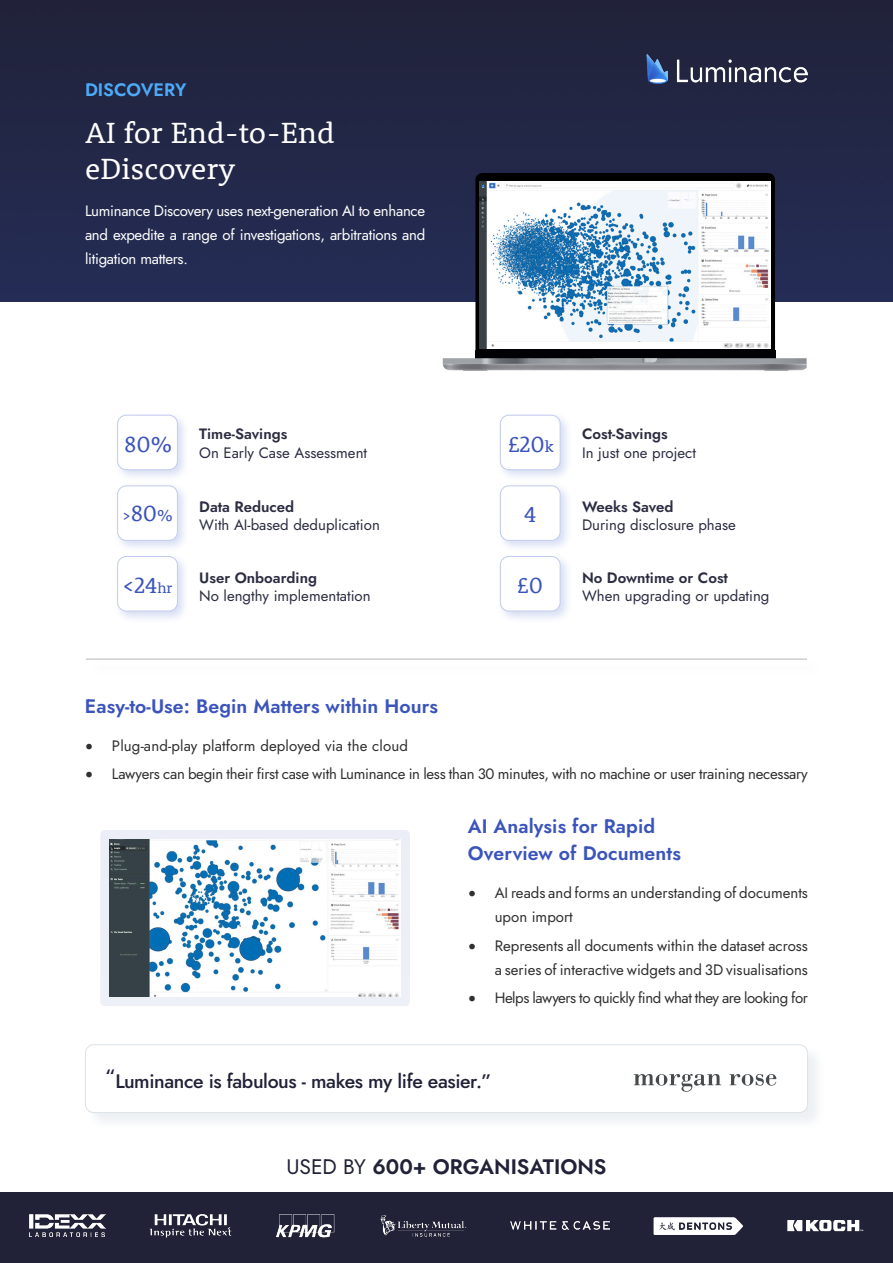
<style>
.page{position:relative;width:893px;height:1263px;background:#fff}
.page>*{position:absolute;margin:0;border:0;box-sizing:border-box;transform-origin:0 0}
.t1{font:30px "Rooney";color:#fff}
.t2{font:22.5px "Rooney";color:#3b54bc}
.t3{font:600 21px "Jost";color:#212238}
.t4{font:600 19.5px "Jost";letter-spacing:.005em;color:#3b54bc}
.quotes{font:500 19.5px "Jost";letter-spacing:-.02em;color:#212238}
.t5{font:600 18px "Jost";color:#4cabf8}
.t6{font:16.5px "Rooney";color:#3b54bc}
.Body{font:15px/24px "Jost";color:#312f30}
.t7{font:15px "Jost";color:#2c2d42}
.Body-2{font:15px/24px "Jost";letter-spacing:-.02em;color:#fff;text-align:justify}
.Body-3{font:15px "Jost";letter-spacing:-.02em;color:#312f30}
.t8{font:600 15px "Jost";color:#2c2d42}
.Body-4{font:15px "Jost";letter-spacing:-.03em;color:#312f30}
.s1{font-size:16.5px}
.s2{font-size:22.5px}
.s3{font-size:15px}
.s4{font-family:"Lato"}
.s5{font-weight:400}
</style>
<div class="page">
<div style="left:100px;top:905px;width:310px;height:101px;background:#eef0f7"></div>
<div style="left:100px;top:830px;width:310px;height:75px;background:#eceef7"></div>
<img style="left:0;top:0;width:893px;height:302px">
<hr style="left:86px;top:658px;width:721px;height:2px;background:#bcbdc3">
<img style="left:646px;top:54px;width:162px;height:29px">
<div style="left:113px;top:411px;width:77px;height:72px;background:#3355c4;opacity:.2"></div>
<div style="left:118px;top:415px;width:59px;height:55px;background:#fff;border-radius:9px"></div>
<div style="left:117px;top:415px;width:61px;height:55px;border:1px solid #c2cced;border-radius:9px"></div>
<div style="left:496px;top:411px;width:77px;height:72px;background:#3355c4;opacity:.2"></div>
<div style="left:500px;top:415px;width:60px;height:55px;background:#fff;border-radius:9px"></div>
<div style="left:500px;top:415px;width:60px;height:55px;border:1px solid #c2cced;border-radius:9px"></div>
<div style="left:113px;top:481px;width:77px;height:72px;background:#3355c4;opacity:.2"></div>
<div style="left:118px;top:486px;width:59px;height:54px;background:#fff;border-radius:9px"></div>
<div style="left:117px;top:485px;width:61px;height:56px;border:1px solid #c2cced;border-radius:9px"></div>
<div style="left:496px;top:481px;width:77px;height:72px;background:#3355c4;opacity:.2"></div>
<div style="left:500px;top:486px;width:60px;height:54px;background:#fff;border-radius:9px"></div>
<div style="left:500px;top:485px;width:60px;height:56px;border:1px solid #c2cced;border-radius:9px"></div>
<div style="left:113px;top:552px;width:77px;height:72px;background:#3355c4;opacity:.2"></div>
<div style="left:118px;top:556px;width:59px;height:55px;background:#fff;border-radius:9px"></div>
<div style="left:117px;top:556px;width:61px;height:55px;border:1px solid #c2cced;border-radius:9px"></div>
<div style="left:496px;top:552px;width:77px;height:72px;background:#3355c4;opacity:.2"></div>
<div style="left:500px;top:556px;width:60px;height:55px;background:#fff;border-radius:9px"></div>
<div style="left:500px;top:556px;width:60px;height:55px;border:1px solid #c2cced;border-radius:9px"></div>
<svg style="left:475px;top:173px;width:300px;height:185px;background:#040405"></svg>
<div style="left:476px;top:351px;width:299px;height:7px;background:#010106"></div>
<svg style="left:443px;top:358px;width:364px;height:13px;background:#96989d"></svg>
<img style="left:480px;top:181px;width:291px;height:168px">
<img style="left:110px;top:839px;width:290px;height:158px">
<div style="left:86px;top:1045px;width:739px;height:85px;background:#f4f6f8"></div>
<div style="left:85px;top:1045px;width:723px;height:67px;background:#fff;border-radius:9px"></div>
<div style="left:85px;top:1044px;width:723px;height:69px;border:1px solid #dce2e8;border-radius:9px"></div>
<svg style="left:634px;top:1074px;width:87px;height:18px"></svg>
<svg style="left:729px;top:1074px;width:48px;height:12px"></svg>
<div style="left:0;top:1193px;width:893px;height:70px;background:#212238"></div>
<img style="left:30px;top:1215px;width:76px;height:21px">
<img style="left:276px;top:1214px;width:59px;height:24px">
<img style="left:510px;top:1222px;width:99px;height:7px">
<img style="left:653px;top:1217px;width:90px;height:17px">
<svg style="left:787px;top:1220px;width:76px;height:11px"></svg>
<img style="left:380px;top:1215px;width:87px;height:22px">
<img style="left:149px;top:1214px;width:83px;height:24px">
<p class="t5" style="left:85px;top:77px;width:103px">DISCOVERY</p>
<p class="t1" style="left:85px;top:113px;width:251px">AI for End-to-End</p>
<p class="t1" style="left:85px;top:149px;width:152px">eDiscovery</p>
<p class="Body-2" style="left:85px;top:199px;width:342px">Luminance Discovery uses next-generation AI to enhance and expedite a range of investigations, arbitrations and litigation matters.</p>
<p class="t8" style="left:199px;top:424px;width:90px">Time-Savings</p>
<p class="t7" style="left:199px;top:442px;width:169px">On Early Case Assessment</p>
<p class="t2" style="left:125px;top:429px;width:49px">80%</p>
<p class="t2" style="left:508px;top:429px;width:47px">£20<span class="s1">k</span></p>
<p class="t8" style="left:582px;top:424px;width:87px">Cost-Savings</p>
<p class="t7" style="left:582px;top:442px;width:116px">In just one project</p>
<p class="t8" style="left:199px;top:496px;width:97px">Data Reduced</p>
<p class="t7" style="left:199px;top:515px;width:182px">With AI-based deduplication</p>
<p class="t6" style="left:122px;top:505px;width:52px">&gt;<span class="s2">80</span>%</p>
<p class="t2" style="left:524px;top:500px;width:14px">4</p>
<p class="t8" style="left:582px;top:496px;width:93px">Weeks Saved</p>
<p class="t7" style="left:582px;top:515px;width:155px">During disclosure phase</p>
<p class="t8" style="left:199px;top:567px;width:119px">User Onboarding</p>
<p class="t7" style="left:199px;top:585px;width:173px">No lengthy implementation</p>
<p class="t2" style="left:123px;top:570px;width:51px">&lt;24<span class="s3">hr</span></p>
<p class="t2" style="left:517px;top:570px;width:27px">£0</p>
<p class="t8" style="left:582px;top:567px;width:148px">No Downtime or Cost</p>
<p class="t7" style="left:582px;top:585px;width:189px">When upgrading or updating</p>
<p class="t4" style="left:85px;top:693px;width:355px">Easy-to-Use: Begin Matters within Hours</p>
<p class="Body" style="left:85px;top:734px;width:325px"><span class="s4">•</span> Plug-and-play platform deployed via the cloud</p>
<p class="Body-3" style="left:85px;top:764px;width:724px"><span class="s4">•</span> Lawyers can begin their first case with Luminance in less than 30 minutes, with no machine or user training necessary</p>
<p class="t4" style="left:468px;top:813px;width:189px">AI Analysis for Rapid</p>
<p class="t4" style="left:468px;top:840px;width:215px">Overview of Documents</p>
<p class="Body" style="left:495px;top:881px;width:315px;text-indent:-27px"><span class="s4">•</span> AI reads and forms an understanding of documents upon import</p>
<p class="Body" style="left:468px;top:933px;width:342px;text-align:right"><span class="s4">•</span> Represents all documents within the dataset across a series of interactive widgets and 3D visualisations</p>
<p class="Body-4" style="left:468px;top:987px;width:342px"><span class="s4">•</span> Helps lawyers to quickly find what they are looking for</p>
<p class="quotes" style="left:105px;top:1063px;width:11px">“</p>
<p class="quotes" style="left:115px;top:1068px;width:378px">Luminance is fabulous - makes my life easier.”</p>
<p class="t3" style="left:286px;top:1152px;width:322px"><span class="s5">USED BY</span> 600+ ORGANISATIONS</p>
</div>
